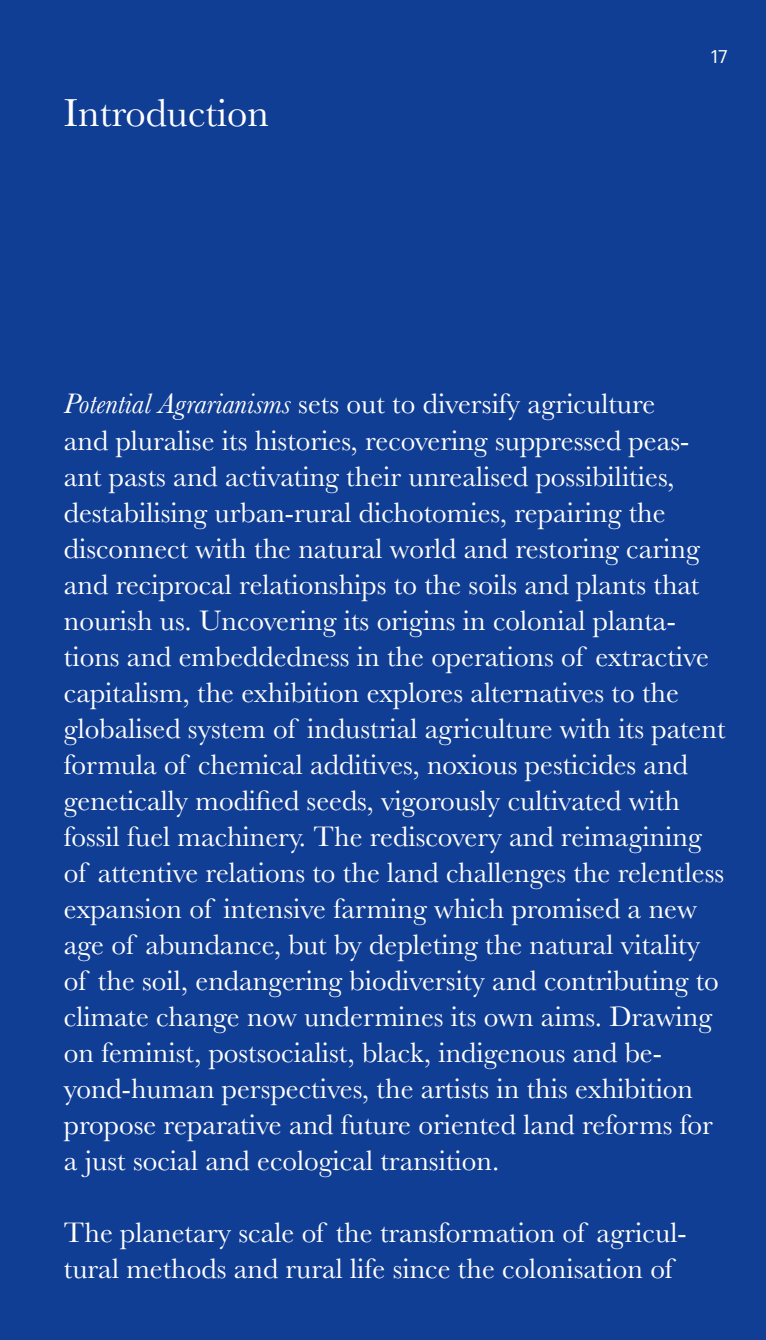
<style>
.page{position:relative;width:766px;height:1340px;background:#fff}
.page>*{position:absolute;margin:0;border:0;box-sizing:border-box;transform-origin:0 0}
.t1{font:40.5px "Baskerville";color:#fff}
.t2{font:29.25px/36px "Baskerville";color:#fff}
.t3{font:18px "Graphik";color:#fff}
.s1{font-style:italic}
</style>
<div class="page">
<div style="left:0;top:0;width:765px;height:1339px;background:#113e95"></div>
<hr style="left:0;top:0;width:1px;height:1339px;background:#777b80">
<p class="t1" style="left:64px;top:87px;width:207px">Introduction</p>
<p class="t3" style="left:710px;top:43px;width:18px">17</p>
<p class="t2" style="left:64px;top:386px;width:663px"><span class="s1">Potential Agrarianisms</span> sets out to diversify agriculture<br>and pluralise its histories, recovering suppressed peas&shy;ant pasts and activating their unrealised possibilities, destabilising urban-rural dichotomies, repairing the disconnect with the natural world and restoring caring and reciprocal relationships to the soils and plants that nourish us. Uncovering its origins in colonial planta&shy;tions and embeddedness in the operations of extractive capitalism, the exhibition explores alternatives to the globalised system of industrial agriculture with its patent formula of chemical additives, noxious pesticides and genetically modified seeds, vigorously cultivated with fossil fuel machinery. The rediscovery and reimagining of attentive relations to the land challenges the relentless expansion of intensive farming which promised a new age of abundance, but by depleting the natural vitality of the soil, endangering biodiversity and contributing to climate change now undermines its own aims. Drawing on feminist, postsocialist, black, indigenous and be&shy;yond-human perspectives, the artists in this exhibition propose reparative and future oriented land reforms for a just social and ecological transition.</p>
<p class="t2" style="left:64px;top:1214px;width:624px">The planetary scale of the transformation of agricul&shy;tural methods and rural life since the colonisation of</p>
</div>
